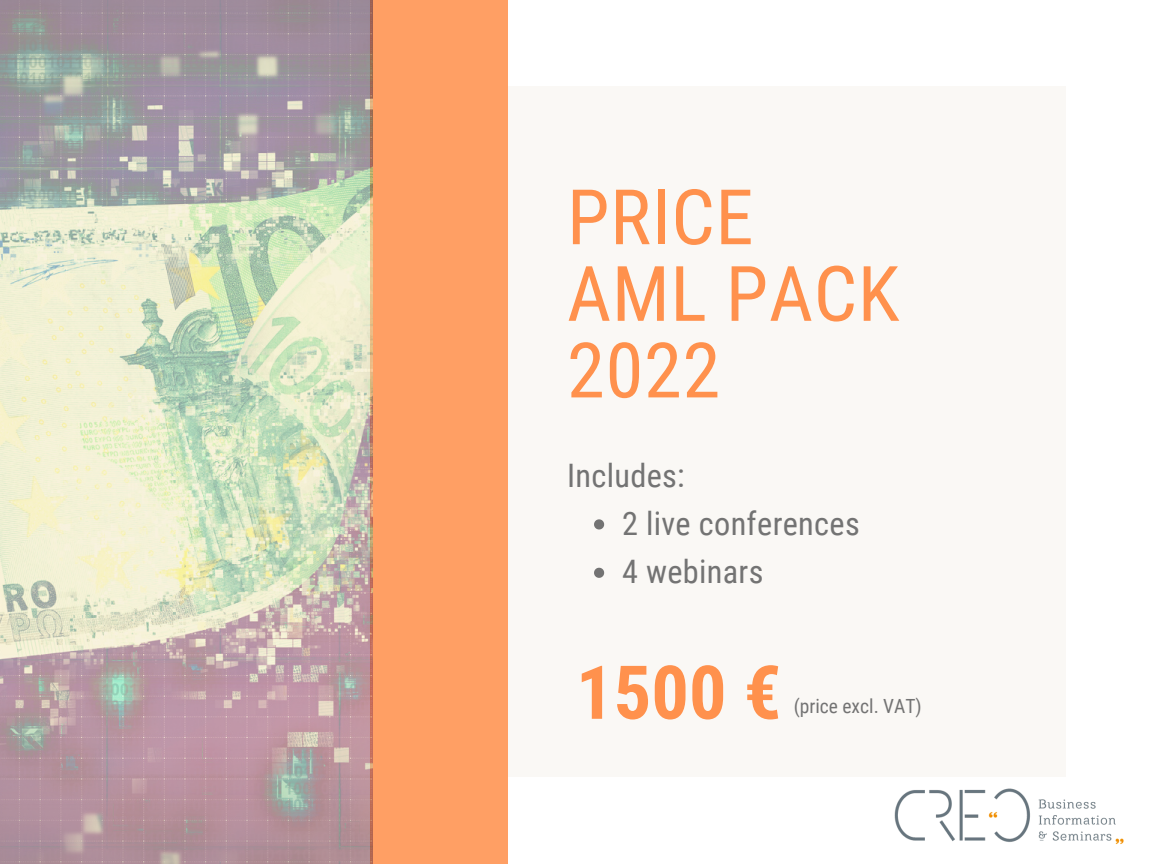
<style>
.page{position:relative;width:1152px;height:864px;background:#fff}
.page>*{position:absolute;margin:0;border:0;box-sizing:border-box;transform-origin:0 0}
.t1{font:76.65px/76.7px "Roboto Condensed";letter-spacing:.01em;color:#ff914d}
.t2{font:700 74.4px "Roboto Condensed";color:#ff914d}
.t3{font:32.4px "Roboto Condensed";letter-spacing:.01em;color:#737373}
.t4{font:19.5px "Roboto Condensed";color:#737373}
</style>
<div class="page">
<div style="left:508px;top:86px;width:558px;height:691px;background:#faf8f5"></div>
<div style="left:370px;top:0;width:138px;height:864px;background:#ff9f64"></div>
<svg style="left:0;top:0;width:373px;height:864px;background:#c5bfb3"></svg>
<svg style="left:594px;top:519px;width:10px;height:10px"></svg>
<svg style="left:594px;top:568px;width:10px;height:10px"></svg>
<img style="left:894px;top:788px;width:230px;height:56px">
<p class="t1" style="left:567px;top:180px;width:188px">PRICE</p>
<p class="t1" style="left:567px;top:256px;width:334px">AML PACK<br>2022</p>
<p class="t3" style="left:567px;top:457px;width:119px">Includes:</p>
<p class="t3" style="left:622px;top:505px;width:239px">2 live conferences</p>
<p class="t3" style="left:622px;top:553px;width:143px">4 webinars</p>
<p class="t2" style="left:576px;top:650px;width:207px">1500 €</p>
<p class="t4" style="left:794px;top:695px;width:130px">(price excl. VAT)</p>
</div>
